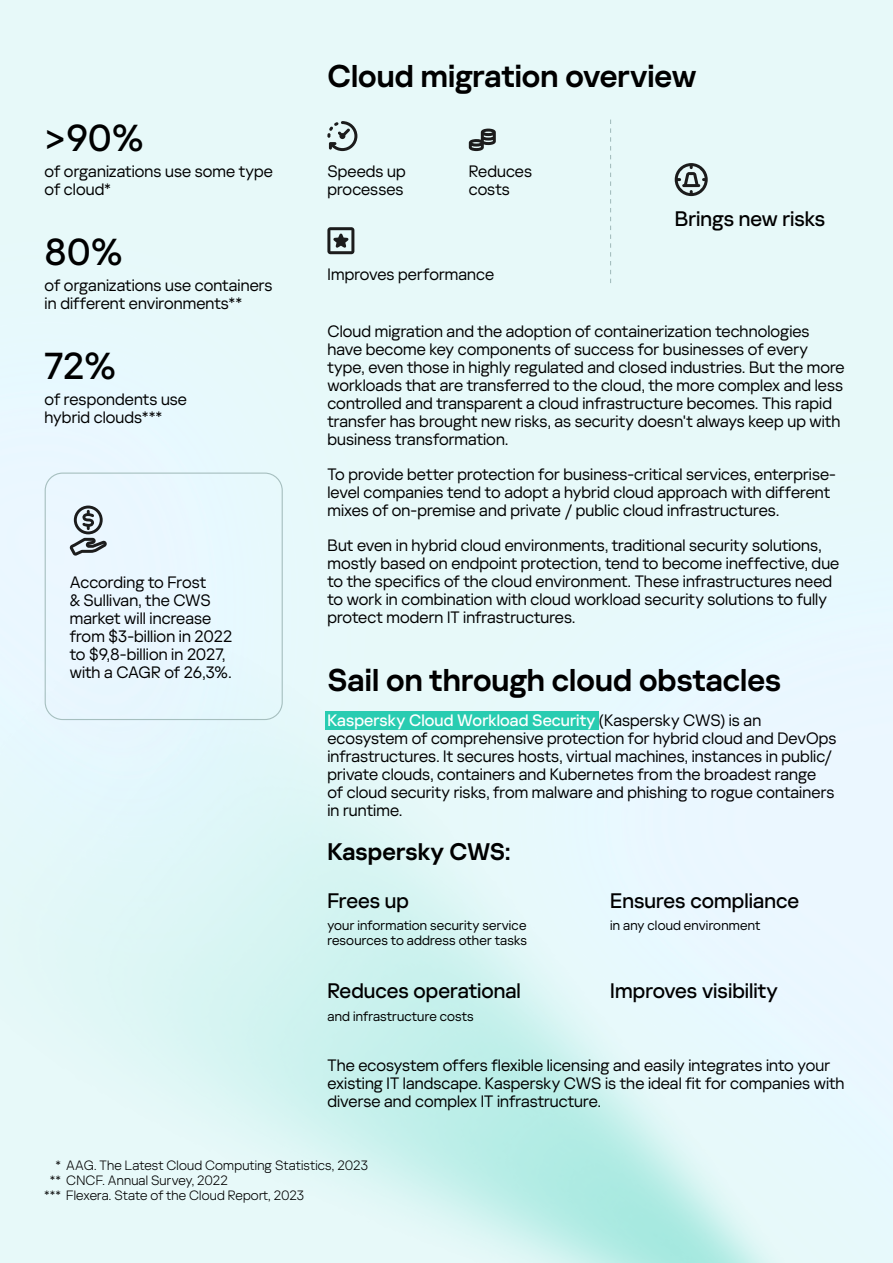
<style>
.page{position:relative;width:893px;height:1263px;background:#fff}
.page>*{position:absolute;margin:0;border:0;box-sizing:border-box;transform-origin:0 0}
.t1{font:500 37.5px "Kaspersky Sans Display";color:#000}
.t2{font:600 31.5px "Kaspersky Sans Display";color:#000}
.t3{font:600 24px "Kaspersky Sans Display";letter-spacing:.005em;color:#000}
.t4{font:500 21px "Kaspersky Sans Display";color:#000}
.t5{font:16.5px/18px "Kaspersky Sans Display";letter-spacing:.005em;color:#000}
.t6{font:300 13.5px "Kaspersky Sans Display";letter-spacing:.01em;color:#000}
.t7{font:13.5px/15px "Kaspersky Sans Display";letter-spacing:.01em;color:#000}
.s1{font-weight:500;color:#fff}
</style>
<div class="page">
<img style="left:0;top:355px;width:893px;height:908px">
<div style="left:325px;top:711px;width:273px;height:19px;background:#29ccb1"></div>
<div style="left:45px;top:473px;width:238px;height:247px;border:1px solid #a6bfbf;border-radius:17px"></div>
<svg style="left:69px;top:506px;width:38px;height:50px;background:#a5adb2"></svg>
<svg style="left:327px;top:121px;width:30px;height:30px"></svg>
<svg style="left:469px;top:129px;width:27px;height:22px"></svg>
<svg style="left:327px;top:227px;width:27px;height:27px"></svg>
<svg style="left:675px;top:163px;width:33px;height:33px"></svg>
<svg style="left:610px;top:120px;width:1px;height:163px"></svg>
<h1 class="t1" style="left:45px;top:110px;width:100px">&gt;90%</h1>
<p class="t5" style="left:45px;top:161px;width:230px">of organizations use some type of cloud*</p>
<h1 class="t1" style="left:45px;top:224px;width:79px">80%</h1>
<p class="t5" style="left:45px;top:275px;width:229px">of organizations use containers in different environments**</p>
<h1 class="t1" style="left:45px;top:338px;width:73px">72%</h1>
<p class="t5" style="left:45px;top:389px;width:144px">of respondents use hybrid clouds***</p>
<p class="t5" style="left:70px;top:572px;width:164px">According to Frost<br>&amp; Sullivan, the CWS market will increase from $3-billion in 2022 to $9,8-billion in 2027, with a CAGR of 26,3%.</p>
<h2 class="t2" style="left:327px;top:52px;width:371px">Cloud migration overview</h2>
<p class="t5" style="left:327px;top:161px;width:80px">Speeds up processes</p>
<p class="t5" style="left:469px;top:161px;width:65px">Reduces costs</p>
<p class="t5" style="left:327px;top:265px;width:168px">Improves performance</p>
<p class="t4" style="left:675px;top:203px;width:152px">Brings new risks</p>
<p class="t5" style="left:327px;top:321px;width:519px">Cloud migration and the adoption of containerization technologies have become key components of success for businesses of every type, even those in highly regulated and closed industries. But the more workloads that are transferred to the cloud, the more complex and less controlled and transparent a cloud infrastructure becomes. This rapid transfer has brought new risks, as security doesn't always keep up with business transformation.</p>
<p class="t5" style="left:327px;top:464px;width:510px">To provide better protection for business-critical services, enterprise&shy;level companies tend to adopt a hybrid cloud approach with different mixes of on-premise and private / public cloud infrastructures.</p>
<p class="t5" style="left:327px;top:535px;width:513px">But even in hybrid cloud environments, traditional security solutions, mostly based on endpoint protection, tend to become ineffective, due to the specifics of the cloud environment. These infrastructures need to work in combination with cloud workload security solutions to fully protect modern IT infrastructures.</p>
<h2 class="t2" style="left:327px;top:657px;width:455px">Sail on through cloud obstacles</h2>
<p class="t5" style="left:327px;top:710px;width:511px"><span class="s1">Kaspersky Cloud Workload Security</span> (Kaspersky CWS) is an ecosystem of comprehensive protection for hybrid cloud and DevOps infrastructures. It secures hosts, virtual machines, instances in public/ private clouds, containers and Kubernetes from the broadest range<br>of cloud security risks, from malware and phishing to rogue containers in runtime.</p>
<h3 class="t3" style="left:327px;top:834px;width:185px">Kaspersky CWS:</h3>
<p class="t4" style="left:327px;top:885px;width:83px">Frees up</p>
<p class="t7" style="left:327px;top:917px;width:201px">your information security service resources to address other tasks</p>
<p class="t4" style="left:327px;top:976px;width:195px">Reduces operational</p>
<p class="t7" style="left:327px;top:1008px;width:148px">and infrastructure costs</p>
<p class="t4" style="left:610px;top:885px;width:190px">Ensures compliance</p>
<p class="t7" style="left:610px;top:917px;width:152px">in any cloud environment</p>
<p class="t4" style="left:610px;top:976px;width:169px">Improves visibility</p>
<p class="t5" style="left:327px;top:1055px;width:519px">The ecosystem offers flexible licensing and easily integrates into your existing IT landscape. Kaspersky CWS is the ideal fit for companies with diverse and complex IT infrastructure.</p>
<p class="t6" style="left:56px;top:1156px;width:314px">* AAG. The Latest Cloud Computing Statistics, 2023</p>
<p class="t6" style="left:50px;top:1171px;width:180px">** CNCF. Annual Survey, 2022</p>
<p class="t6" style="left:44px;top:1186px;width:262px">*** Flexera. State of the Cloud Report, 2023</p>
</div>
